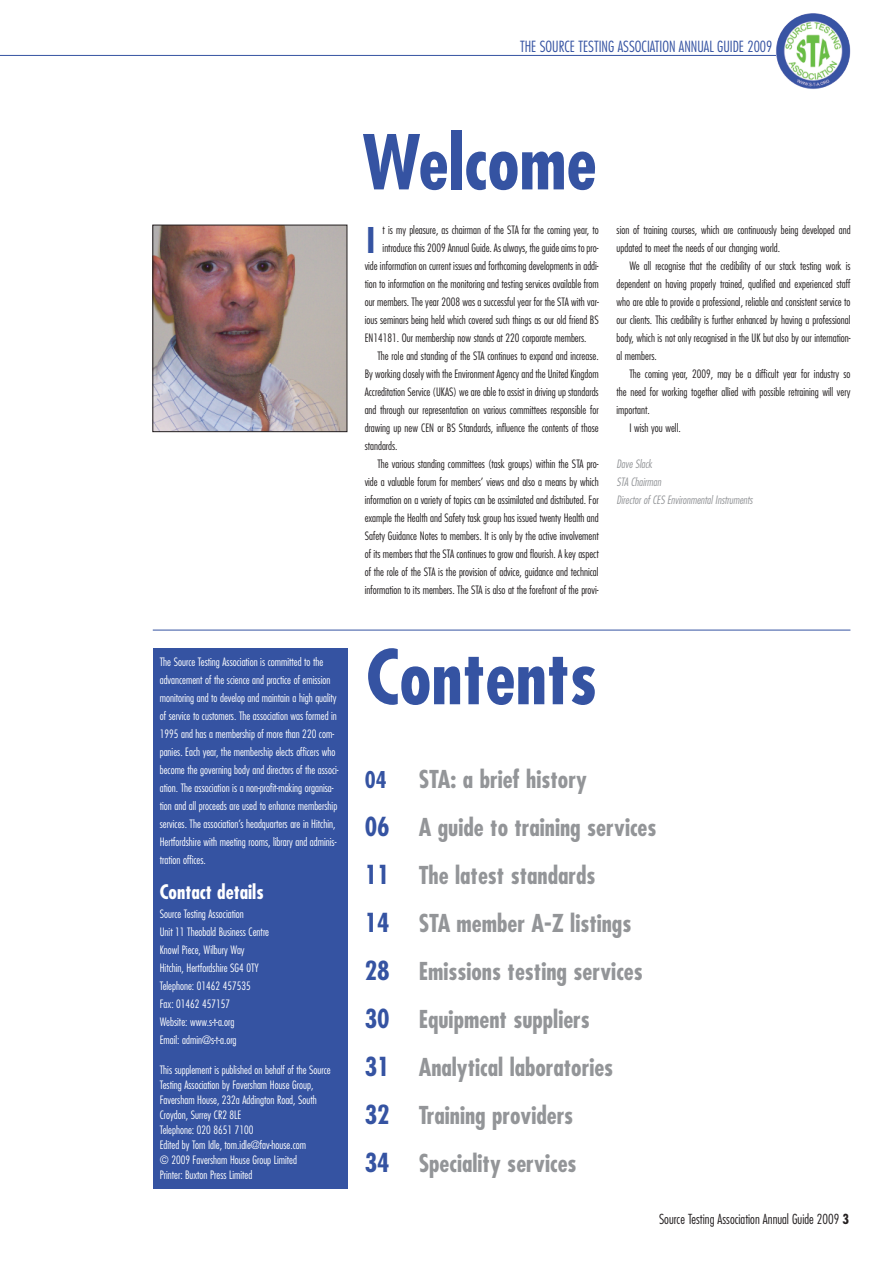
<style>
.page{position:relative;width:893px;height:1263px;background:#fff}
.page>*{position:absolute;margin:0;border:0;box-sizing:border-box;transform-origin:0 0}
.t1{font:700 condensed 73.5px "Futura";color:#3553a2}
.t2{font:700 condensed 34.5px "Futura";color:#3553a2}
.t3{font:700 condensed 24px/48px "Futura";color:#939598}
.t4{font:700 condensed 22.5px "Futura";color:#3553a2}
.t5{font:700 condensed 19.5px "Futura";color:#fff}
.t6{font:300 condensed 15px "Futura";color:#3553a2}
.t7{font:300 condensed 13.5px "Futura";color:#231f20}
.t8{font:300 condensed 11.25px/18px "Futura";color:#231f20}
.t9{font:300 condensed 11.25px/18px "Futura";color:#fff}
.t10{font:italic 300 condensed 11.25px/18px "Futura";color:#939598}
.s1{font-size:25.5px;color:#3553a2}
.s2{font-weight:700}
</style>
<div class="page">
<div style="left:153px;top:648px;width:194px;height:540px;background:#3553a2"></div>
<img style="left:154px;top:227px;width:191px;height:203px">
<div style="left:152px;top:225px;width:195px;height:207px;border:1px solid #231f20"></div>
<hr style="left:153px;top:630px;width:697px;height:1px;background:#3553a2">
<hr style="left:0;top:55px;width:805px;height:1px;background:#3553a2">
<img style="left:776px;top:13px;width:74px;height:76px">
<h3 class="t6" style="left:520px;top:40px;width:254px">THE SOURCE TESTING ASSOCIATION ANNUAL GUIDE 2009</h3>
<p class="t9" style="left:160px;top:654px;width:180px">The Source Testing Association is committed to the advancement of the science and practice of emission monitoring and to develop and maintain a high quality of service to customers. The association was formed in 1995 and has a membership of more than 220 com&shy;panies. Each year, the membership elects officers who become the governing body and directors of the associ&shy;ation. The association is a non-profit-making organisa&shy;tion and all proceeds are used to enhance membership services. The association’s headquarters are in Hitchin, Hertfordshire with meeting rooms, library and adminis&shy;tration offices.</p>
<h3 class="t5" style="left:160px;top:883px;width:105px">Contact details</h3>
<p class="t9" style="left:160px;top:906px;width:111px">Source Testing Association<br>Unit 11 Theobald Business Centre<br>Knowl Piece, Wilbury Way<br>Hitchin, Hertfordshire SG4 0TY<br>Telephone: 01462 457535<br>Fax: 01462 457157<br>Website: www.s-t-a.org<br>Email: admin@s-t-a.org</p>
<p class="t9" style="left:160px;top:1063px;width:172px;line-height:15px">This supplement is published on behalf of the Source Testing Association by Faversham House Group, Faversham House, 232a Addington Road, South Croydon, Surrey CR2 8LE<br>Telephone: 020 8651 7100<br>Edited by Tom Idle, tom.idle@fav-house.com<br>© 2009 Faversham House Group Limited<br>Printer: Buxton Press Limited</p>
<h1 class="t1" style="left:362px;top:130px;width:236px">Welcome</h1>
<h2 class="t2" style="left:367px;top:226px;width:10px">I</h2>
<p class="t8" style="left:383px;top:222px;width:218px">t is my pleasure, as chairman of the STA for the coming year, to</p>
<p class="t8" style="left:383px;top:240px;width:218px">introduce this 2009 Annual Guide. As always, the guide aims to pro-</p>
<p class="t8" style="left:365px;top:258px;width:235px">vide information on current issues and forthcoming developments in addi-</p>
<p class="t8" style="left:365px;top:276px;width:235px">tion to information on the monitoring and testing services available from</p>
<p class="t8" style="left:365px;top:294px;width:236px">our members. The year 2008 was a successful year for the STA with var-</p>
<p class="t8" style="left:365px;top:312px;width:236px">ious seminars being held which covered such things as our old friend BS</p>
<p class="t8" style="left:365px;top:330px;width:223px">EN14181. Our membership now stands at 220 corporate members.</p>
<p class="t8" style="left:377px;top:348px;width:223px">The role and standing of the STA continues to expand and increase.</p>
<p class="t8" style="left:365px;top:366px;width:235px">By working closely with the Environment Agency and the United Kingdom</p>
<p class="t8" style="left:365px;top:384px;width:236px">Accreditation Service (UKAS) we are able to assist in driving up standards</p>
<p class="t8" style="left:365px;top:402px;width:235px">and through our representation on various committees responsible for</p>
<p class="t8" style="left:365px;top:420px;width:235px">drawing up new CEN or BS Standards, influence the contents of those</p>
<p class="t8" style="left:365px;top:438px;width:34px">standards.</p>
<p class="t8" style="left:377px;top:456px;width:223px">The various standing committees (task groups) within the STA pro-</p>
<p class="t8" style="left:365px;top:474px;width:236px">vide a valuable forum for members’ views and also a means by which</p>
<p class="t8" style="left:365px;top:492px;width:235px">information on a variety of topics can be assimilated and distributed. For</p>
<p class="t8" style="left:365px;top:510px;width:236px">example the Health and Safety task group has issued twenty Health and</p>
<p class="t8" style="left:365px;top:528px;width:236px">Safety Guidance Notes to members. It is only by the active involvement</p>
<p class="t8" style="left:365px;top:546px;width:236px">of its members that the STA continues to grow and flourish. A key aspect</p>
<p class="t8" style="left:365px;top:564px;width:235px">of the role of the STA is the provision of advice, guidance and technical</p>
<p class="t8" style="left:365px;top:582px;width:235px">information to its members. The STA is also at the forefront of the provi-</p>
<p class="t8" style="left:617px;top:222px;width:235px">sion of training courses, which are continuously being developed and updated to meet the needs of our changing world.</p>
<p class="t8" style="left:617px;top:258px;width:235px;text-align:justify;text-indent:13px">We all recognise that the credibility of our stack testing work is dependent on having properly trained, qualified and experienced staff who are able to provide a professional, reliable and consistent service to our clients. This credibility is further enhanced by having a professional body, which is not only recognised in the UK but also by our internation&shy;al members.</p>
<p class="t8" style="left:629px;top:366px;width:223px">The coming year, 2009, may be a difficult year for industry so</p>
<p class="t8" style="left:617px;top:384px;width:236px">the need for working together allied with possible retraining will very</p>
<p class="t8" style="left:617px;top:402px;width:35px">important.</p>
<p class="t8" style="left:629px;top:420px;width:53px">I wish you well.</p>
<p class="t10" style="left:617px;top:456px;width:138px">Dave Slack<br>STA Chairman<br>Director of CES Environmental Instruments</p>
<h1 class="t1" style="left:366px;top:645px;width:232px">Contents</h1>
<h3 class="t3" style="left:365px;top:757px;width:293px;text-indent:54px">STA: a brief history<br><span class="s1">06</span> A guide to training services<br><span class="s1">11</span> The latest standards<br><span class="s1">14</span> STA member A-Z listings<br><span class="s1">28</span> Emissions testing services<br><span class="s1">30</span> Equipment suppliers<br><span class="s1">31</span> Analytical laboratories<br><span class="s1">32</span> Training providers<br><span class="s1">34</span> Speciality services</h3>
<h3 class="t4" style="left:365px;top:770px;width:24px">04</h3>
<p class="t7" style="left:659px;top:1213px;width:191px">Source Testing Association Annual Guide 2009 <span class="s2">3</span></p>
</div>
